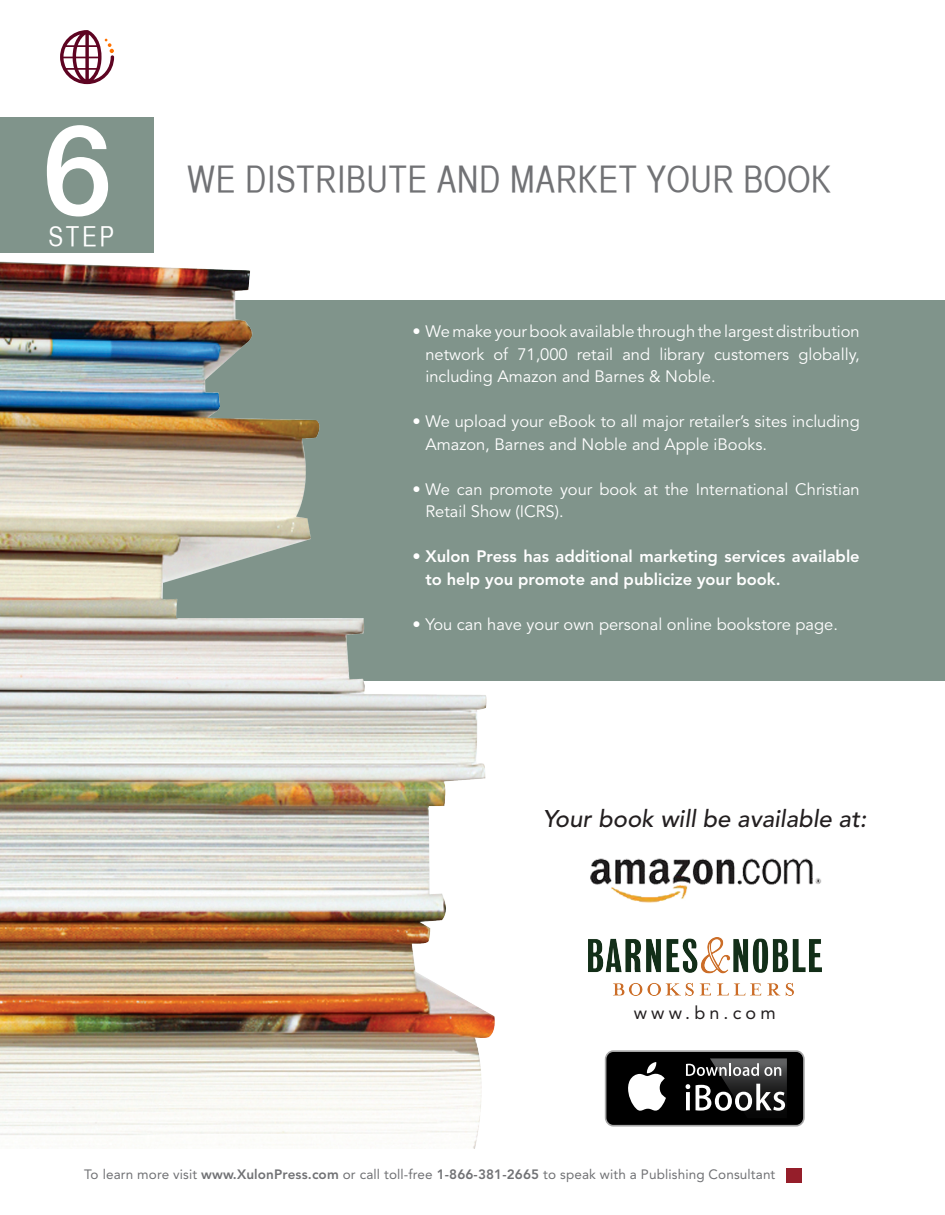
<style>
.page{position:relative;width:945px;height:1215px;background:#fff}
.page>*{position:absolute;margin:0;border:0;box-sizing:border-box;transform-origin:0 0}
.t1{font:36px "Helvetica CY Plain";letter-spacing:.02em;color:#717275}
.t2{font:27px "Helvetica CY Plain";color:#fff}
.t3{font:italic 500 24px "Avenir";color:#231f20}
.t4{font:18px "Avenir";letter-spacing:.23em;color:#231f20}
.t5{font:16.5px/22.5px "Avenir";color:#fff}
.t6{font:800 16.5px/22.5px "Avenir";color:#fff}
.t7{font:13.5px "Avenir";letter-spacing:.01em;color:#717275}
.s1{font-weight:400}
.s2{font-weight:800}
</style>
<div class="page">
<div style="left:29px;top:300px;width:916px;height:381px;background:#80948b"></div>
<img style="left:0;top:261px;width:589px;height:888px">
<div style="left:0;top:117px;width:154px;height:136px;background:#80948b"></div>
<img style="left:589px;top:937px;width:232px;height:59px">
<img style="left:590px;top:858px;width:231px;height:45px">
<svg style="left:60px;top:30px;width:54px;height:54px"></svg>
<svg style="left:47px;top:125px;width:61px;height:92px"></svg>
<div style="left:787px;top:1168px;width:15px;height:15px;background:#951e2a"></div>
<svg style="left:605px;top:1050px;width:200px;height:77px"></svg>
<div style="left:606px;top:1052px;width:197px;height:73px;background:#000;border-radius:7px"></div>
<svg style="left:628px;top:1062px;width:38px;height:49px"></svg>
<img style="left:710px;top:1058px;width:77px;height:50px">
<svg style="left:686px;top:1084px;width:4px;height:26px"></svg>
<svg style="left:696px;top:1084px;width:89px;height:27px"></svg>
<svg style="left:686px;top:1063px;width:95px;height:13px"></svg>
<h2 class="t2" style="left:48px;top:221px;width:50px">Step</h2>
<h1 class="t1" style="left:187px;top:159px;width:643px">WE DISTRI BUTE AND MARKET YOUR BOOK</h1>
<p class="t5" style="left:425px;top:321px;width:436px;text-align:justify;text-indent:-13px">• We make your book available through the largest distribution network of 71,000 retail and library customers globally, including Amazon and Barnes &amp; Noble.</p>
<p class="t5" style="left:425px;top:411px;width:436px;text-indent:-13px">• We upload your eBook to all major retailer’s sites including<br>Amazon, Barnes and Noble and Apple iBooks.</p>
<p class="t5" style="left:425px;top:479px;width:436px;text-indent:-13px">• We can promote your book at the International Christian<br>Retail Show (ICRS).</p>
<p class="t6" style="left:425px;top:545px;width:436px;text-indent:-13px"><span class="s1">•</span> Xulon Press has additional marketing services available to help you promote and publicize your book.</p>
<p class="t5" style="left:413px;top:614px;width:427px">• You can have your own personal online bookstore page.</p>
<h3 class="t3" style="left:543px;top:805px;width:325px">Your book will be available at:</h3>
<p class="t4" style="left:634px;top:1003px;width:144px">www.bn.com</p>
<p class="t7" style="left:84px;top:1166px;width:693px">To learn more visit <span class="s2">www.XulonPress.com</span> or call toll-free <span class="s2">1-866-381-2665</span> to speak with a Publishing Consultant</p>
</div>
